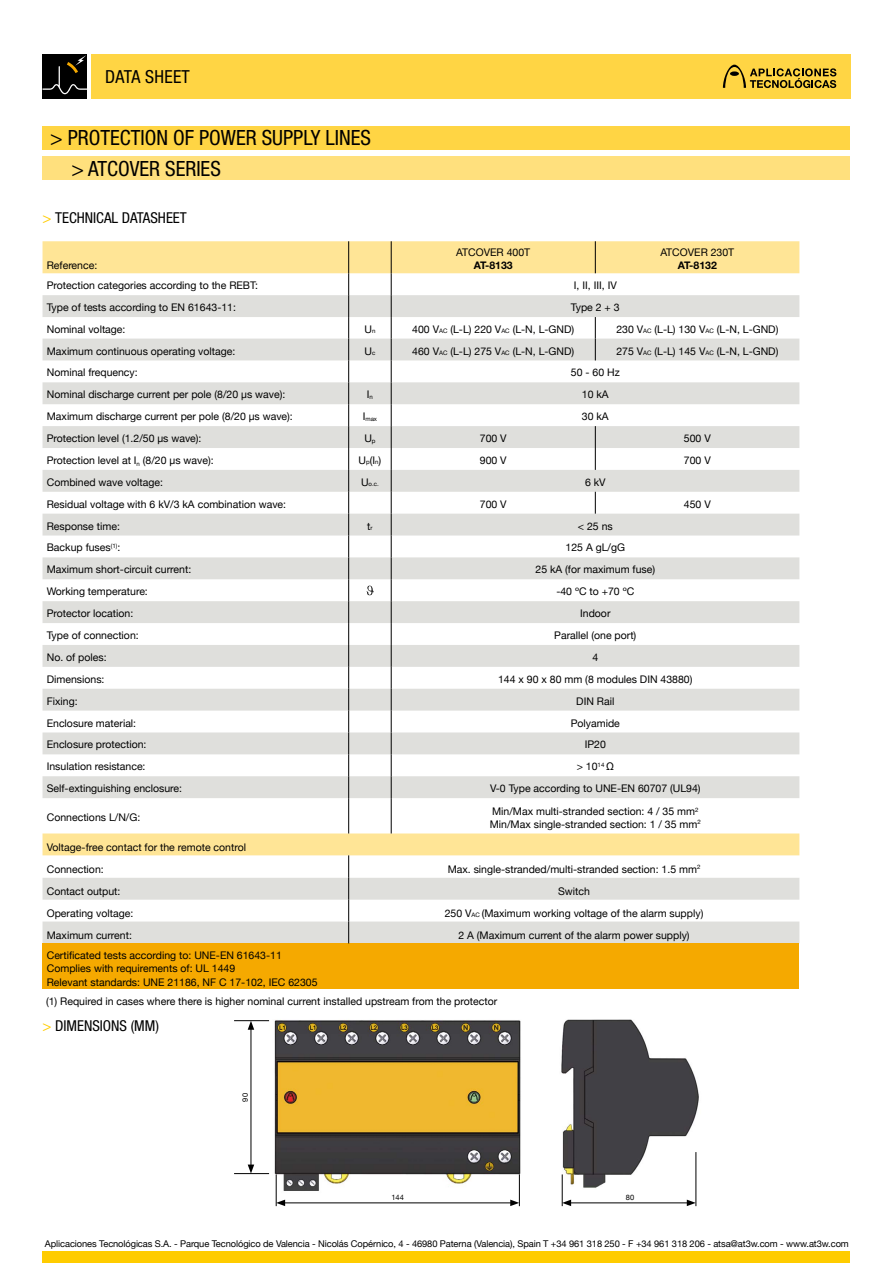
<style>
.page{position:relative;width:893px;height:1263px;background:#fff}
.page>*{position:absolute;margin:0;border:0;box-sizing:border-box;transform-origin:0 0}
.t1{font:condensed 21px "Helvetica Neue LT Std";color:#000}
.t2{font:condensed 18px "Helvetica Neue LT Std";letter-spacing:.015em;color:#000}
.t3{font:condensed 15px "Helvetica Neue LT Std";color:#000}
.t4{font:10.5px/13.5px "Helvetica Neue";color:#000}
.t5{font:700 10.5px "Helvetica Neue LT Std";color:#000}
.t6{font:9.3px "Helvetica Neue";letter-spacing:-.01em;color:#000}
.t7{font:7.5px "Helvetica Neue";color:#000}
.t8{font:6.15px "Helvetica Neue";color:#000}
.s1{color:#fc0}
.s2{font-size:6.15px}
.s3{font-size:10.5px}
.s4{font-family:"Arial"}
</style>
<div class="page">
<div style="left:43px;top:1251px;width:807px;height:12px;background:#fc0"></div>
<div style="left:43px;top:54px;width:44px;height:45px;background:#000"></div>
<svg style="left:43px;top:55px;width:44px;height:39px"></svg>
<div style="left:91px;top:54px;width:759px;height:45px;background:#ffd544"></div>
<svg style="left:723px;top:65px;width:113px;height:23px"></svg>
<img style="left:561px;top:1019px;width:138px;height:171px">
<img style="left:255px;top:1020px;width:266px;height:183px">
<svg style="left:43px;top:241px;width:756px;height:54px;fill:#ffe596"></svg>
<svg style="left:43px;top:295px;width:756px;height:648px"></svg>
<div style="left:43px;top:943px;width:756px;height:46px;background:#f5a900"></div>
<hr style="left:348px;top:241px;width:1px;height:32px;background:#000">
<hr style="left:391px;top:241px;width:1px;height:32px;background:#000">
<hr style="left:595px;top:241px;width:1px;height:32px;background:#000">
<svg style="left:595px;top:492px;width:1px;height:22px"></svg>
<svg style="left:595px;top:317px;width:1px;height:43px"></svg>
<svg style="left:595px;top:426px;width:1px;height:44px"></svg>
<svg style="left:348px;top:273px;width:1px;height:525px"></svg>
<svg style="left:391px;top:273px;width:1px;height:525px"></svg>
<hr style="left:348px;top:798px;width:1px;height:35px;background:#000">
<hr style="left:391px;top:798px;width:1px;height:35px;background:#000">
<svg style="left:348px;top:855px;width:1px;height:88px"></svg>
<hr style="left:276px;top:1174px;width:1px;height:32px;background:#000">
<hr style="left:562px;top:1174px;width:1px;height:32px;background:#000">
<hr style="left:519px;top:1174px;width:1px;height:32px;background:#000">
<hr style="left:696px;top:1152px;width:1px;height:54px;background:#000">
<hr style="left:283px;top:1202px;width:230px;height:1px;background:#000">
<svg style="left:276px;top:1199px;width:9px;height:7px"></svg>
<svg style="left:510px;top:1199px;width:9px;height:7px"></svg>
<hr style="left:569px;top:1202px;width:120px;height:1px;background:#000">
<svg style="left:562px;top:1199px;width:9px;height:7px"></svg>
<svg style="left:687px;top:1199px;width:9px;height:7px"></svg>
<hr style="left:234px;top:1173px;width:35px;height:1px;background:#000">
<hr style="left:234px;top:1020px;width:35px;height:1px;background:#000">
<hr style="left:251px;top:1027px;width:1px;height:140px;background:#000">
<svg style="left:248px;top:1021px;width:6px;height:9px"></svg>
<svg style="left:248px;top:1164px;width:6px;height:9px"></svg>
<div style="left:43px;top:157px;width:807px;height:23px;background:#ffe07d"></div>
<div style="left:43px;top:126px;width:807px;height:23px;background:#ffd544"></div>
<svg style="left:366px;top:586px;width:8px;height:9px"></svg>
<h2 class="t2" style="left:105px;top:66px;width:86px">DATA SHEET</h2>
<h1 class="t1" style="left:50px;top:126px;width:322px">&gt; PROTECTION OF POWER SUPPLY LINES</h1>
<h1 class="t1" style="left:71px;top:156px;width:151px">&gt; ATCOVER SERIES</h1>
<h3 class="t3" style="left:43px;top:209px;width:146px"><span class="s1">&gt;</span> TECHNICAL DATASHEET</h3>
<p class="t4" style="left:47px;top:258px;width:52px">Reference:</p>
<p class="t4" style="left:456px;top:245px;width:75px">ATCOVER 400T</p>
<p class="t5" style="left:474px;top:259px;width:41px">AT-8133</p>
<p class="t4" style="left:660px;top:245px;width:75px">ATCOVER 230T</p>
<p class="t5" style="left:678px;top:259px;width:41px">AT-8132</p>
<p class="t4" style="left:47px;top:279px;width:213px">Protection categories according to the REBT:</p>
<p class="t4" style="left:574px;top:279px;width:44px">I, II, III, IV</p>
<p class="t4" style="left:47px;top:300px;width:191px">Type of tests according to EN 61643-11:</p>
<p class="t4" style="left:571px;top:300px;width:50px">Type 2 + 3</p>
<p class="t4" style="left:47px;top:322px;width:80px">Nominal voltage:</p>
<p class="t4" style="left:364px;top:322px;width:12px">U<span class="s2">n</span></p>
<p class="t4" style="left:412px;top:322px;width:164px">400 V<span class="s2">AC</span> (L-L) 220 V<span class="s2">AC</span> (L-N, L-GND)</p>
<p class="t4" style="left:616px;top:322px;width:164px">230 V<span class="s2">AC</span> (L-L) 130 V<span class="s2">AC</span> (L-N, L-GND)</p>
<p class="t4" style="left:47px;top:344px;width:190px">Maximum continuous operating voltage:</p>
<p class="t4" style="left:364px;top:344px;width:12px">U<span class="s2">c</span></p>
<p class="t4" style="left:412px;top:344px;width:164px">460 V<span class="s2">AC</span> (L-L) 275 V<span class="s2">AC</span> (L-N, L-GND)</p>
<p class="t4" style="left:616px;top:344px;width:164px">275 V<span class="s2">AC</span> (L-L) 145 V<span class="s2">AC</span> (L-N, L-GND)</p>
<p class="t4" style="left:47px;top:366px;width:93px">Nominal frequency:</p>
<p class="t4" style="left:571px;top:366px;width:50px">50 - 60 Hz</p>
<p class="t4" style="left:47px;top:388px;width:240px">Nominal discharge current per pole (8/20 μs wave):</p>
<p class="t4" style="left:367px;top:388px;width:8px">I<span class="s2">n</span></p>
<p class="t4" style="left:582px;top:388px;width:28px">10 kA</p>
<p class="t4" style="left:47px;top:409px;width:248px">Maximum discharge current per pole (8/20 μs wave):</p>
<p class="t8" style="left:363px;top:415px;width:16px"><span class="s3">I</span>max</p>
<p class="t4" style="left:582px;top:409px;width:28px">30 kA</p>
<p class="t4" style="left:47px;top:431px;width:156px">Protection level (1.2/50 μs wave):</p>
<p class="t4" style="left:364px;top:431px;width:13px">U<span class="s2">p</span></p>
<p class="t4" style="left:480px;top:431px;width:28px">700 V</p>
<p class="t4" style="left:684px;top:431px;width:28px">500 V</p>
<p class="t4" style="left:47px;top:453px;width:168px">Protection level at I<sub>n</sub> (8/20 μs wave):</p>
<p class="t4" style="left:359px;top:453px;width:24px">U<span class="s2">p</span>(I<span class="s2">n</span>)</p>
<p class="t4" style="left:480px;top:453px;width:28px">900 V</p>
<p class="t4" style="left:684px;top:453px;width:28px">700 V</p>
<p class="t4" style="left:47px;top:475px;width:118px">Combined wave voltage:</p>
<p class="t8" style="left:361px;top:480px;width:19px"><span class="s3">U</span>o.c.</p>
<p class="t4" style="left:585px;top:475px;width:22px">6 kV</p>
<p class="t4" style="left:47px;top:497px;width:241px">Residual voltage with 6 kV/3 kA combination wave:</p>
<p class="t4" style="left:480px;top:497px;width:28px">700 V</p>
<p class="t4" style="left:684px;top:497px;width:28px">450 V</p>
<p class="t4" style="left:47px;top:519px;width:75px">Response time:</p>
<p class="t4" style="left:367px;top:519px;width:7px">t<span class="s2">r</span></p>
<p class="t4" style="left:578px;top:519px;width:36px">&lt; 25 ns</p>
<p class="t4" style="left:47px;top:541px;width:75px">Backup fuses<sup>(1)</sup>:</p>
<p class="t4" style="left:566px;top:541px;width:61px">125 A gL/gG</p>
<p class="t4" style="left:47px;top:563px;width:146px">Maximum short-circuit current:</p>
<p class="t4" style="left:535px;top:563px;width:121px">25 kA (for maximum fuse)</p>
<p class="t4" style="left:47px;top:585px;width:103px">Working temperature:</p>
<p class="t4" style="left:556px;top:585px;width:79px">-40 ºC to +70 ºC</p>
<p class="t4" style="left:47px;top:606px;width:88px">Protector location:</p>
<p class="t4" style="left:580px;top:606px;width:32px">Indoor</p>
<p class="t4" style="left:47px;top:628px;width:93px">Type of connection:</p>
<p class="t4" style="left:554px;top:628px;width:84px">Parallel (one port)</p>
<p class="t4" style="left:47px;top:650px;width:61px">No. of poles:</p>
<p class="t4" style="left:592px;top:650px;width:7px">4</p>
<p class="t4" style="left:47px;top:672px;width:59px">Dimensions:</p>
<p class="t4" style="left:498px;top:672px;width:196px">144 x 90 x 80 mm (8 modules DIN 43880)</p>
<p class="t4" style="left:47px;top:694px;width:32px">Fixing:</p>
<p class="t4" style="left:576px;top:694px;width:40px">DIN Rail</p>
<p class="t4" style="left:47px;top:716px;width:91px">Enclosure material:</p>
<p class="t4" style="left:571px;top:716px;width:51px">Polyamide</p>
<p class="t4" style="left:47px;top:738px;width:101px">Enclosure protection:</p>
<p class="t4" style="left:585px;top:738px;width:23px">IP20</p>
<p class="t4" style="left:47px;top:760px;width:100px">Insulation resistance:</p>
<p class="t4" style="left:577px;top:760px;width:39px">&gt; 10<sup>14</sup> <span class="s4">Ω</span></p>
<p class="t4" style="left:47px;top:781px;width:137px">Self-extinguishing enclosure:</p>
<p class="t4" style="left:490px;top:781px;width:212px">V-0 Type according to UNE-EN 60707 (UL94)</p>
<p class="t4" style="left:47px;top:811px;width:95px">Connections L/N/G:</p>
<p class="t4" style="left:490px;top:805px;width:212px;line-height:12.6px">Min/Max multi-stranded section: 4 / 35 mm<sup>2<br></sup>Min/Max single-stranded section: 1 / 35 mm<sup>2</sup></p>
<p class="t4" style="left:47px;top:836px;width:201px;line-height:22.2px">Voltage-free contact for the remote control<br>Connection:</p>
<p class="t4" style="left:448px;top:862px;width:254px">Max. single-stranded/multi-stranded section: 1.5 mm<sup>2</sup></p>
<p class="t4" style="left:47px;top:884px;width:75px">Contact output:</p>
<p class="t4" style="left:558px;top:884px;width:33px">Switch</p>
<p class="t4" style="left:47px;top:906px;width:88px">Operating voltage:</p>
<p class="t4" style="left:445px;top:906px;width:260px">250 V<span class="s2">AC</span> (Maximum working voltage of the alarm supply)</p>
<p class="t4" style="left:47px;top:928px;width:87px">Maximum current:</p>
<p class="t4" style="left:458px;top:928px;width:233px">2 A (Maximum current of the alarm power supply)</p>
<p class="t4" style="left:47px;top:948px;width:272px">Certificated tests according to: UNE-EN 61643-11<br>Complies with requirements of: UL 1449<br>Relevant standards: UNE 21186, NF C 17-102, IEC 62305</p>
<p class="t4" style="left:46px;top:994px;width:453px">(1) Required in cases where there is higher nominal current installed upstream from the protector</p>
<h3 class="t3" style="left:43px;top:1017px;width:118px"><span class="s1">&gt;</span> DIMENSIONS (MM)</h3>
<p class="t7" style="left:241px;top:1102px;width:10px;rotate:-90deg">90</p>
<p class="t7" style="left:391px;top:1192px;width:14px">144</p>
<p class="t7" style="left:626px;top:1192px;width:10px">80</p>
<p class="t6" style="left:45px;top:1238px;width:805px">Aplicaciones Tecnológicas S.A. - Parque Tecnológico de Valencia - Nicolás Copérnico, 4 - 46980 Paterna (Valencia), Spain T +34 961 318 250 - F +34 961 318 206 - atsa@at3w.com - www.at3w.com</p>
</div>
